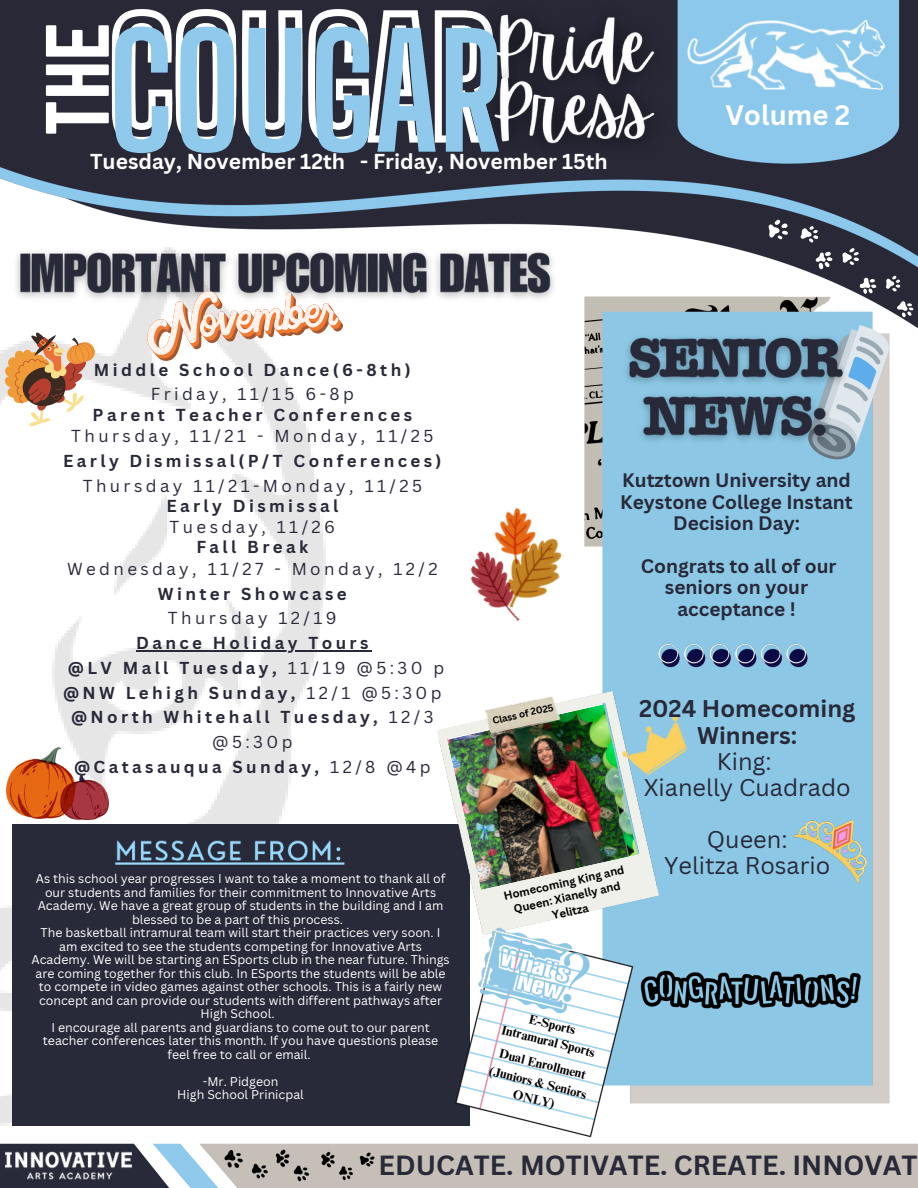
<style>
.page{position:relative;width:918px;height:1188px;background:#fff}
.page>*{position:absolute;margin:0;border:0;box-sizing:border-box;transform-origin:0 0}
.t1{font:700 154.8px "Big Shoulders Display";color:#8fc9eb}
.t2{font:78.6px "Norwester";color:#fff}
.t3{font:700 27.45px "Canva Sans";color:#fff}
.t4{font:700 27px "Canva Sans";color:#282939}
.t5{font:700 23.55px/26.2px "Canva Sans";color:#282939;text-align:center}
.t6{font:23.55px/25.8px "Canva Sans";color:#282939;text-align:center}
.t7{font:700 21px "Canva Sans";color:#fff}
.t8{font:700 19.05px/21.3px "Canva Sans";color:#282939;text-align:center}
.t9{font:700 16.8px/24.8px "Canva Sans";letter-spacing:.2em;color:#282939;text-align:center}
.t10{font:16.8px "Canva Sans";letter-spacing:.2em;color:#282939}
.t11{font:700 12.75px "Times NRMT Pro";color:#000}
.t12{font:12.3px/13.5px "Canva Sans";color:#fff;text-align:center}
.t13{font:700 11.25px/14.7px "Canva Sans";color:#000;text-align:center}
.t14{font:700 9.6px "Canva Sans";color:#000}
.s1{font-weight:400}
</style>
<div class="page">
<svg style="left:0;top:1144px;width:918px;height:44px"></svg>
<img style="left:0;top:0;width:918px;height:1104px">
<img style="left:5px;top:1152px;width:126px;height:29px">
<img style="left:217px;top:1143px;width:164px;height:45px">
<img style="left:761px;top:213px;width:157px;height:111px">
<img style="left:0;top:241px;width:357px;height:884px">
<div style="left:12px;top:824px;width:457px;height:301px;background:#282939"></div>
<img style="left:577px;top:289px;width:303px;height:804px">
<svg style="left:808px;top:325px;width:81px;height:134px"></svg>
<img style="left:687px;top:19px;width:198px;height:70px">
<img style="left:438px;top:692px;width:220px;height:230px">
<img style="left:786px;top:814px;width:88px;height:76px">
<img style="left:447px;top:704px;width:191px;height:186px">
<img style="left:485px;top:694px;width:77px;height:41px">
<img style="left:449px;top:922px;width:418px;height:216px">
<img style="left:651px;top:636px;width:163px;height:39px">
<img style="left:6px;top:241px;width:560px;height:68px">
<img style="left:111px;top:9px;width:352px;height:134px">
<img style="left:463px;top:0;width:224px;height:179px">
<img style="left:616px;top:326px;width:241px;height:126px">
<img style="left:114px;top:840px;width:231px;height:25px">
<img style="left:616px;top:715px;width:77px;height:66px">
<img style="left:460px;top:501px;width:118px;height:128px">
<svg style="left:0;top:330px;width:98px;height:98px"></svg>
<img style="left:7px;top:748px;width:101px;height:72px">
<svg style="left:147px;top:291px;width:196px;height:70px"></svg>
<hr style="left:136px;top:650px;width:236px;height:1px;background:#282939">
<p class="t1" style="left:108px;top:-1px;width:397px">COUGAR</p>
<p class="t2" style="left:30px;top:136px;width:116px;rotate:-90deg">THE</p>
<p class="t7" style="left:90px;top:147px;width:519px">Tuesday, November 12th - Friday, November 15th</p>
<p class="t3" style="left:725px;top:95px;width:126px">Volume 2</p>
<p class="t9" style="left:94px;top:357px;width:318px">Middle School Dance(6-8th)</p>
<p class="t10" style="left:151px;top:383px;width:205px">Friday, 11/15 6-8p</p>
<p class="t9" style="left:93px;top:402px;width:321px">Parent Teacher Conferences</p>
<p class="t10" style="left:71px;top:424px;width:364px">Thursday, 11/21 - Monday, 11/25</p>
<p class="t9" style="left:63px;top:448px;width:380px">Early Dismissal(P/T Conferences)</p>
<p class="t10" style="left:83px;top:474px;width:341px">Thursday 11/21-Monday, 11/25</p>
<p class="t9" style="left:166px;top:493px;width:173px">Early Dismissal</p>
<p class="t10" style="left:170px;top:515px;width:167px">Tuesday, 11/26</p>
<p class="t9" style="left:196px;top:535px;width:113px">Fall Break</p>
<p class="t10" style="left:67px;top:557px;width:372px">Wednesday, 11/27 - Monday, 12/2</p>
<p class="t9" style="left:158px;top:581px;width:190px">Winter Showcase</p>
<p class="t10" style="left:168px;top:606px;width:170px">Thursday 12/19</p>
<p class="t9" style="left:136px;top:630px;width:234px">Dance Holiday Tours</p>
<p class="t9" style="left:68px;top:655px;width:378px">@LV Mall Tuesday, <span class="s1">11/19 @5:30 p</span></p>
<p class="t9" style="left:63px;top:680px;width:380px">@NW Lehigh Sunday, <span class="s1">12/1 @5:30p</span></p>
<p class="t9" style="left:71px;top:704px;width:364px">@North Whitehall Tuesday, <span class="s1">12/3 @5:30p</span></p>
<p class="t9" style="left:74px;top:754px;width:358px">@Catasauqua Sunday, <span class="s1">12/8 @4p</span></p>
<p class="t12" style="left:36px;top:872px;width:411px">As this school year progresses I want to take a moment to thank all of our students and families for their commitment to Innovative Arts Academy. We have a great group of students in the building and I am blessed to be a part of this process.</p>
<p class="t12" style="left:32px;top:926px;width:420px">The basketball intramural team will start their practices very soon. I am excited to see the students competing for Innovative Arts Academy. We will be starting an ESports club in the near future. Things are coming together for this club. In ESports the students will be able to compete in video games against other schools. This is a fairly new concept and can provide our students with different pathways after High School.</p>
<p class="t12" style="left:43px;top:1020px;width:397px">I encourage all parents and guardians to come out to our parent teacher conferences later this month. If you have questions please feel free to call or email.</p>
<p class="t12" style="left:203px;top:1074px;width:77px">-Mr. Pidgeon</p>
<p class="t12" style="left:177px;top:1088px;width:128px">High School Prinicpal</p>
<p class="t8" style="left:620px;top:469px;width:234px">Kutztown University and<br>Keystone College Instant<br>Decision Day:</p>
<p class="t8" style="left:641px;top:555px;width:197px">Congrats to all of our seniors on your acceptance !</p>
<p class="t14" style="left:491px;top:714px;width:64px;rotate:-13deg">Class of 2025</p>
<p class="t13" style="left:502px;top:889px;width:125px;rotate:-13deg">Homecoming King and<br>Queen: Xianelly and<br>Yelitza</p>
<p class="t5" style="left:639px;top:695px;width:218px">2024 Homecoming<br>Winners:<br><span class="s1">King:<br>Xianelly Cuadrado</span></p>
<p class="t6" style="left:664px;top:826px;width:168px">Queen:<br>Yelitza Rosario</p>
<p class="t11" style="left:531px;top:1014px;width:49px;rotate:14deg">E-Sports</p>
<p class="t11" style="left:501px;top:1049px;width:90px;rotate:14deg">Dual Enrollment</p>
<p class="t11" style="left:503px;top:1025px;width:97px;rotate:14deg">Intramural Sports</p>
<p class="t11" style="left:491px;top:1066px;width:101px;rotate:14deg">(Juniors &amp; Seniors</p>
<p class="t11" style="left:515px;top:1089px;width:44px;rotate:14deg">ONLY)</p>
<h3 class="t4" style="left:379px;top:1146px;width:541px">EDUCATE. MOTIVATE. CREATE. INNOVAT</h3>
</div>
